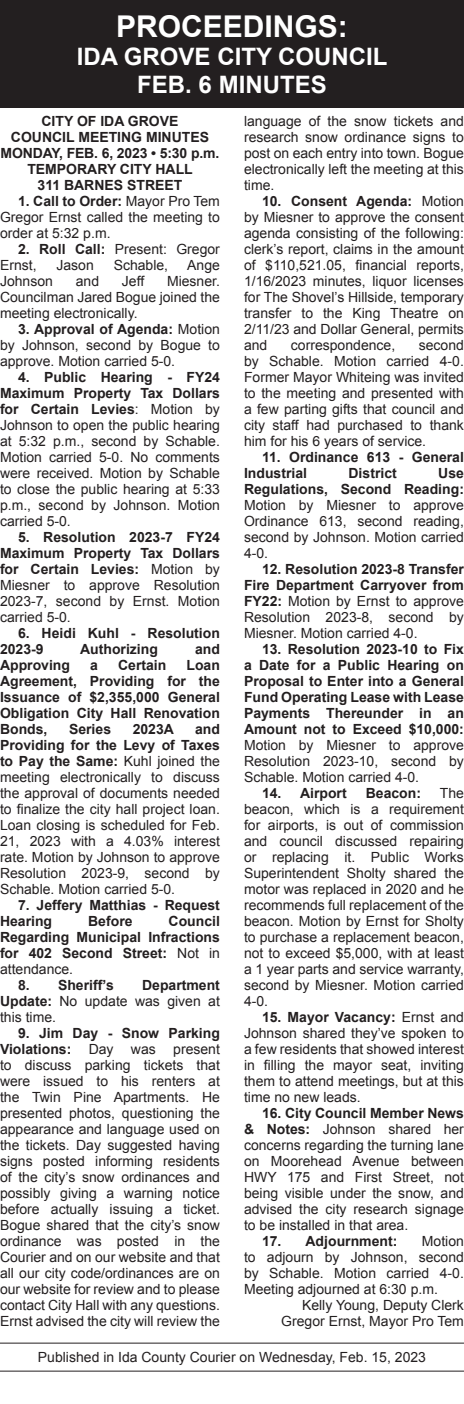
<style>
.page{position:relative;width:464px;height:1404px;background:#fff}
.page>*{position:absolute;margin:0;border:0;box-sizing:border-box;transform-origin:0 0}
.t1{font:700 30px "Arial";color:#fff}
.t2{font:700 24px "Arial";color:#fff}
.Legal_Body{font:14px/16px "Arial";color:#231f20;text-align:justify}
.Legal_Body-2{font:700 14px/16px "Arial";color:#231f20}
.s1{font-weight:700}
.s2{font-weight:400}
</style>
<div class="page">
<hr style="left:0;top:1343px;width:464px;height:1px;background:#231f20">
<hr style="left:0;top:1371px;width:464px;height:1px;background:#231f20">
<div style="left:0;top:0;width:464px;height:108px;background:#231f20"></div>
<p class="t1" style="left:116px;top:7px;width:233px">PROCEEDINGS:</p>
<p class="t2" style="left:77px;top:41px;width:312px">IDA GROVE CITY COUNCIL</p>
<p class="t2" style="left:137px;top:69px;width:191px">FEB. 6 MINUTES</p>
<p class="Legal_Body-2" style="left:41px;top:114px;width:138px">CITY OF IDA GROVE</p>
<p class="Legal_Body-2" style="left:11px;top:130px;width:200px">COUNCIL MEETING MINUTES</p>
<p class="Legal_Body-2" style="left:1px;top:146px;width:220px">MONDAY, FEB. 6, 2023 • 5:30 p.m.</p>
<p class="Legal_Body-2" style="left:27px;top:162px;width:167px">TEMPORARY CITY HALL</p>
<p class="Legal_Body-2" style="left:38px;top:178px;width:146px">311 BARNES STREET</p>
<p class="Legal_Body" style="left:0;top:193px;width:221px;text-indent:18px"><span class="s1">1. Call to Order:</span> Mayor Pro Tem Gregor Ernst called the meeting to order at 5:32 p.m.</p>
<p class="Legal_Body" style="left:0;top:241px;width:221px;text-indent:18px"><span class="s1">2. Roll Call:</span> Present: Gregor<br>Ernst,</p>
<p class="Legal_Body" style="left:244px;top:113px;width:221px">language of the snow tickets and research snow ordinance signs to post on each entry into town. Bogue electronically left the meeting at this time.</p>
<p class="Legal_Body" style="left:244px;top:193px;width:221px;text-indent:18px"><span class="s1">10. Consent Agenda:</span> Motion by Miesner to approve the consent agenda consisting of the following: clerk’s report, claims in the amount of $110,521.05, financial reports, 1/16/2023 minutes, liquor licenses for The Shovel’s Hillside, temporary transfer to the King Theatre on 2/11/23 and Dollar General, permits and</p>
<p class="Legal_Body" style="left:56px;top:257px;width:39px">Jason</p>
<p class="Legal_Body" style="left:114px;top:257px;width:56px">Schable,</p>
<p class="Legal_Body" style="left:187px;top:257px;width:34px">Ange</p>
<p class="Legal_Body" style="left:0;top:273px;width:54px">Johnson</p>
<p class="Legal_Body" style="left:76px;top:273px;width:25px">and</p>
<p class="Legal_Body" style="left:122px;top:273px;width:24px">Jeff</p>
<p class="Legal_Body" style="left:0;top:273px;width:221px;text-indent:167px">Miesner.<br>Councilman Jared Bogue joined the meeting electronically.</p>
<p class="Legal_Body" style="left:0;top:321px;width:221px;text-indent:18px"><span class="s1">3. Approval of Agenda:</span> Motion by Johnson, second by Bogue to approve. Motion carried 5-0.</p>
<p class="Legal_Body" style="left:0;top:369px;width:221px;text-indent:18px"><span class="s1">4. Public Hearing - FY24<br>Maximum Property Tax Dollars for Certain Levies</span>: Motion by Johnson to open the public hearing at 5:32 p.m., second by Schable.<br>Motion carried 5-0. No comments were received. Motion by Schable to close the public hearing at 5:33 p.m., second by Johnson. Motion carried 5-0.</p>
<p class="Legal_Body" style="left:0;top:529px;width:221px;text-indent:18px"><span class="s1">5. Resolution 2023-7 FY24<br>Maximum Property Tax Dollars for Certain Levies:</span> Motion by Miesner to approve Resolution 2023-7, second by Ernst. Motion carried 5-0.</p>
<p class="Legal_Body-2" style="left:0;top:626px;width:221px;text-indent:18px">6. Heidi Kuhl - Resolution<br>2023-9</p>
<p class="Legal_Body" style="left:244px;top:337px;width:221px;text-indent:175px">second by Schable. Motion carried 4-0.<br>Former Mayor Whiteing was invited to the meeting and presented with a few parting gifts that council and city staff had purchased to thank him for his 6 years of service.</p>
<p class="Legal_Body-2" style="left:244px;top:450px;width:221px;text-indent:18px">11. Ordinance 613 - General<br>Industrial</p>
<p class="Legal_Body" style="left:291px;top:337px;width:106px">correspondence,</p>
<p class="Legal_Body" style="left:244px;top:465px;width:221px;text-indent:194px"><span class="s1">Use Regulations, Second Reading:<br></span>Motion by Miesner to approve Ordinance 613, second reading, second by Johnson. Motion carried 4-0.</p>
<p class="Legal_Body" style="left:244px;top:561px;width:221px;text-indent:18px"><span class="s1">12. Resolution 2023-8 Transfer Fire Department Carryover from FY22:</span> Motion by Ernst to approve Resolution 2023-8, second by Miesner. Motion carried 4-0.</p>
<p class="Legal_Body-2" style="left:244px;top:642px;width:221px;text-align:justify;text-indent:18px">13. Resolution 2023-10 to Fix a Date for a Public Hearing on Proposal to Enter into a General Fund Operating Lease with Lease Payments Thereunder in an Amount not to Exceed $10,000:<br><span class="s2">Motion by Miesner to approve Resolution 2023-10, second by Schable. Motion carried 4-0.</span></p>
<p class="Legal_Body-2" style="left:262px;top:786px;width:86px">14. Airport</p>
<p class="Legal_Body-2" style="left:366px;top:786px;width:57px">Beacon:</p>
<p class="Legal_Body-2" style="left:348px;top:466px;width:50px">District</p>
<p class="Legal_Body-2" style="left:80px;top:642px;width:79px">Authorizing</p>
<p class="Legal_Body-2" style="left:195px;top:642px;width:26px">and</p>
<p class="Legal_Body-2" style="left:0;top:658px;width:71px">Approving</p>
<p class="Legal_Body-2" style="left:90px;top:658px;width:9px">a</p>
<p class="Legal_Body-2" style="left:118px;top:658px;width:50px">Certain</p>
<p class="Legal_Body-2" style="left:0;top:658px;width:221px;text-align:justify;text-indent:186px">Loan Agreement, Providing for the Issuance of $2,355,000 General Obligation City Hall Renovation Bonds,</p>
<p class="Legal_Body-2" style="left:69px;top:722px;width:44px">Series</p>
<p class="Legal_Body-2" style="left:133px;top:722px;width:43px">2023A</p>
<p class="Legal_Body" style="left:0;top:721px;width:221px;text-indent:195px"><span class="s1">and Providing for the Levy of Taxes to Pay the Same:</span> Kuhl joined the meeting electronically to discuss the approval of documents needed to finalize the city hall project loan.<br>Loan closing is scheduled for Feb.<br>21, 2023 with a 4.03% interest rate. Motion by Johnson to approve Resolution 2023-9, second by Schable. Motion carried 5-0.</p>
<p class="Legal_Body-2" style="left:0;top:898px;width:221px;text-indent:18px">7. Jeffery Matthias - Request<br>Hearing</p>
<p class="Legal_Body" style="left:244px;top:785px;width:221px;text-indent:196px">The beacon, which is a requirement for airports, is out of commission and council discussed repairing or replacing it. Public Works Superintendent Sholty shared the motor was replaced in 2020 and he recommends full replacement of the beacon. Motion by Ernst for Sholty to purchase a replacement beacon, not to exceed $5,000, with at least a 1 year parts and service warranty, second by Miesner. Motion carried 4-0.</p>
<p class="Legal_Body" style="left:244px;top:1009px;width:221px;text-indent:18px"><span class="s1">15. Mayor Vacancy:</span> Ernst and Johnson shared they’ve spoken to a few residents that showed interest in filling the mayor seat, inviting them to attend meetings, but at this time no new leads.</p>
<p class="Legal_Body" style="left:244px;top:1105px;width:221px;text-indent:18px"><span class="s1">16. City Council Member News &amp; Notes:</span> Johnson shared her concerns regarding the turning lane on Moorehead Avenue between HWY 175 and First Street, not being visible under the snow, and advised the city research signage to be installed in that area.</p>
<p class="Legal_Body-2" style="left:262px;top:1234px;width:137px">17. Adjournment:</p>
<p class="Legal_Body-2" style="left:0;top:914px;width:221px;text-align:justify;text-indent:169px">Council Regarding Municipal Infractions for 402 Second Street: <span class="s2">Not in attendance.</span></p>
<p class="Legal_Body-2" style="left:18px;top:978px;width:97px">8. Sheriff’s</p>
<p class="Legal_Body-2" style="left:88px;top:914px;width:46px">Before</p>
<p class="Legal_Body" style="left:0;top:977px;width:221px;text-indent:142px"><span class="s1">Department Update:</span> No update was given at this time.</p>
<p class="Legal_Body" style="left:0;top:1025px;width:221px;text-indent:18px"><span class="s1">9. Jim Day - Snow Parking Violations:</span> Day was present to discuss parking tickets that were issued to his renters at the Twin Pine Apartments. He presented photos, questioning the appearance and language used on the tickets. Day suggested having signs posted informing residents of the city’s snow ordinances and possibly giving a warning notice before actually issuing a ticket.<br>Bogue shared that the city’s snow ordinance was posted in the Courier and on our website and that all our city code/ordinances are on our website for review and to please contact City Hall with any questions.<br>Ernst advised the city will review the</p>
<p class="Legal_Body" style="left:244px;top:1233px;width:221px;text-indent:178px">Motion to adjourn by Johnson, second by Schable. Motion carried 4-0.<br>Meeting adjourned at 6:30 p.m.</p>
<p class="Legal_Body" style="left:302px;top:1297px;width:163px">Kelly Young, Deputy Clerk</p>
<p class="Legal_Body" style="left:281px;top:1313px;width:184px">Gregor Ernst, Mayor Pro Tem</p>
<p class="Legal_Body" style="left:38px;top:1349px;width:389px">Published in Ida County Courier on Wednesday, Feb. 15, 2023</p>
</div>
